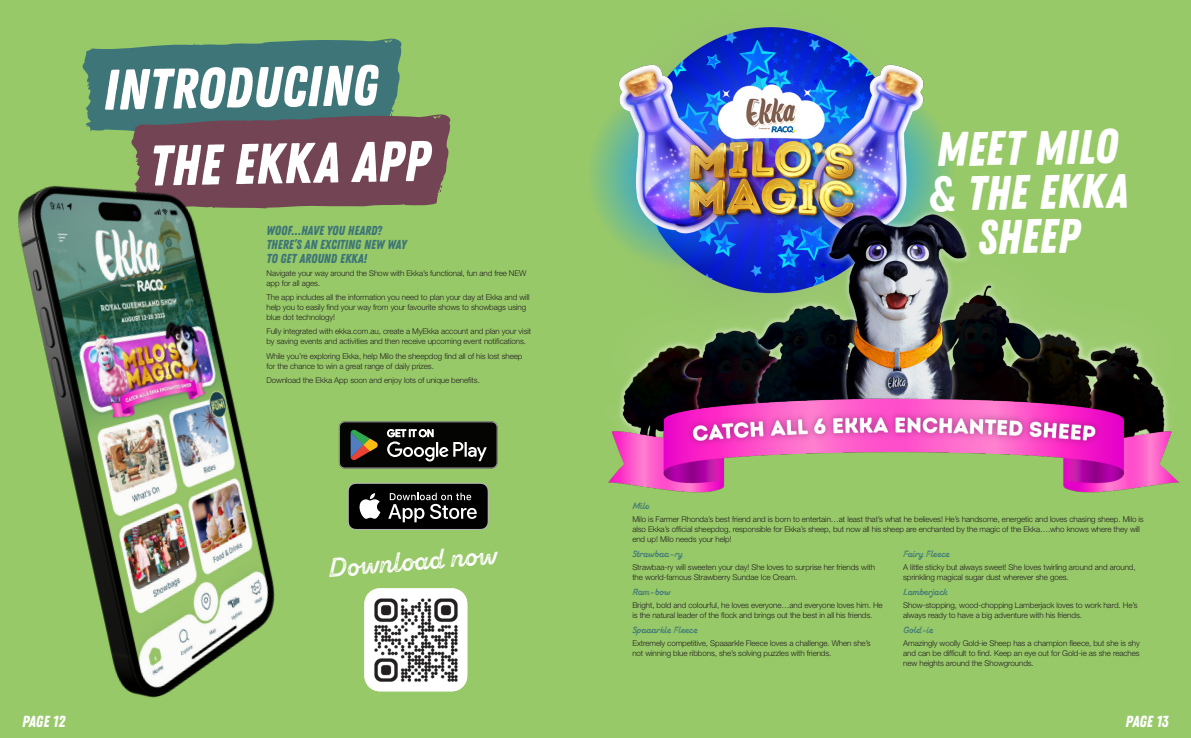
<style>
.page{position:relative;width:1191px;height:738px;background:#fff}
.page>*{position:absolute;margin:0;border:0;box-sizing:border-box;transform-origin:0 0}
.t1{font:56.9px "Zing Rust Base";color:#fff}
.t2{font:48.1px/44.3px "Zing Rust Base";color:#fff;text-align:center}
.t3{font:26.5px "Zing Script Rust B Base G";color:#fff}
.t4{font:16px "Zing Rust Base";letter-spacing:-.005em;color:#fff}
.t5{font:13px/14px "Zing Rust Base";letter-spacing:-.005em;color:#3d7578}
.t6{font:9.8px "Product Sans";letter-spacing:.02em;color:#fff}
.Header-2{font:9px "Zing Script Rust B Base G";color:#3d7578}
.Header-2-2{font:300 8px/10px "Helvetica Neue LT Std";letter-spacing:-.01em;color:#231f20}
</style>
<div class="page">
<div style="left:0;top:0;width:1191px;height:704px;background:#98c969"></div>
<img style="left:593px;top:27px;width:357px;height:159px">
<div style="left:428px;top:690px;width:763px;height:47px;background:#98c969"></div>
<svg style="left:84px;top:38px;width:367px;height:167px"></svg>
<img style="left:0;top:60px;width:428px;height:677px">
<img style="left:364px;top:588px;width:103px;height:102px">
<svg style="left:348px;top:482px;width:141px;height:47px;background:#30322f"></svg>
<svg style="left:339px;top:421px;width:158px;height:47px;background:#272723"></svg>
<img style="left:594px;top:186px;width:568px;height:202px">
<img style="left:608px;top:388px;width:572px;height:105px">
<p class="t1" style="left:102px;top:57px;width:277px;rotate:-1deg">INTRODUCING</p>
<p class="t1" style="left:148px;top:133px;width:282px;rotate:-1deg">THE EKKA APP</p>
<p class="t5" style="left:266px;top:223px;width:142px">WOOF…HAVE YOU HEARD?<br>THERE’S AN EXCITING NEW WAY<br>TO GET AROUND EKKA!</p>
<p class="Header-2-2" style="left:266px;top:267px;width:261px">Navigate your way around the Show with Ekka’s functional, fun and free NEW app for all ages.</p>
<p class="Header-2-2" style="left:266px;top:292px;width:265px">The app includes all the information you need to plan your day at Ekka and will help you to easily find your way from your favourite shows to showbags using blue dot technology!</p>
<p class="Header-2-2" style="left:266px;top:326px;width:266px">Fully integrated with ekka.com.au, create a MyEkka account and plan your visit by saving events and activities and then receive upcoming event notifications.</p>
<p class="Header-2-2" style="left:266px;top:350px;width:257px">While you’re exploring Ekka, help Milo the sheepdog find all of his lost sheep for the chance to win a great range of daily prizes.</p>
<p class="Header-2-2" style="left:266px;top:374px;width:215px">Download the Ekka App soon and enjoy lots of unique benefits.</p>
<p class="t6" style="left:387px;top:426px;width:48px">GET IT ON</p>
<p class="t3" style="left:327px;top:550px;width:172px;rotate:-4deg">Download now</p>
<p class="t2" style="left:926px;top:127px;width:202px;rotate:-1deg">MEET MILO &amp; THE EKKA<br>SHEEP</p>
<p class="Header-2" style="left:632px;top:500px;width:19px">Milo</p>
<p class="Header-2-2" style="left:632px;top:513px;width:513px">Milo is Farmer Rhonda’s best friend and is born to entertain…at least that’s what he believes! He’s handsome, energetic and loves chasing sheep. Milo is also Ekka’s official sheepdog, responsible for Ekka’s sheep, but now all his sheep are enchanted by the magic of the Ekka….who knows where they will end up! Milo needs your help!</p>
<p class="Header-2" style="left:632px;top:548px;width:52px">Strawbaa-ry</p>
<p class="Header-2-2" style="left:632px;top:561px;width:244px">Strawbaa-ry will sweeten your day! She loves to surprise her friends with the world-famous Strawberry Sundae Ice Cream.</p>
<p class="Header-2" style="left:632px;top:585px;width:40px">Ram-bow</p>
<p class="Header-2-2" style="left:632px;top:599px;width:252px">Bright, bold and colourful, he loves everyone…and everyone loves him. He is the natural leader of the flock and brings out the best in all his friends.</p>
<p class="Header-2" style="left:632px;top:623px;width:67px">Spaaarkle Fleece</p>
<p class="Header-2-2" style="left:632px;top:637px;width:240px">Extremely competitive, Spaaarkle Fleece loves a challenge. When she’s not winning blue ribbons, she’s solving puzzles with friends.</p>
<p class="Header-2" style="left:903px;top:548px;width:48px">Fairy Fleece</p>
<p class="Header-2-2" style="left:903px;top:561px;width:234px">A little sticky but always sweet! She loves twirling around and around, sprinkling magical sugar dust wherever she goes.</p>
<p class="Header-2" style="left:903px;top:585px;width:46px">Lamberjack</p>
<p class="Header-2-2" style="left:903px;top:599px;width:236px">Show-stopping, wood-chopping Lamberjack loves to work hard. He’s always ready to have a big adventure with his friends.</p>
<p class="Header-2" style="left:903px;top:623px;width:31px">Gold-ie</p>
<p class="Header-2-2" style="left:903px;top:637px;width:238px;text-align:justify">Amazingly woolly Gold-ie Sheep has a champion fleece, but she is shy and can be difficult to find. Keep an eye out for Gold-ie as she reaches new heights around the Showgrounds.</p>
<p class="t4" style="left:22px;top:711px;width:44px">PAGE 12</p>
<p class="t4" style="left:1125px;top:711px;width:44px">PAGE 13</p>
</div>
